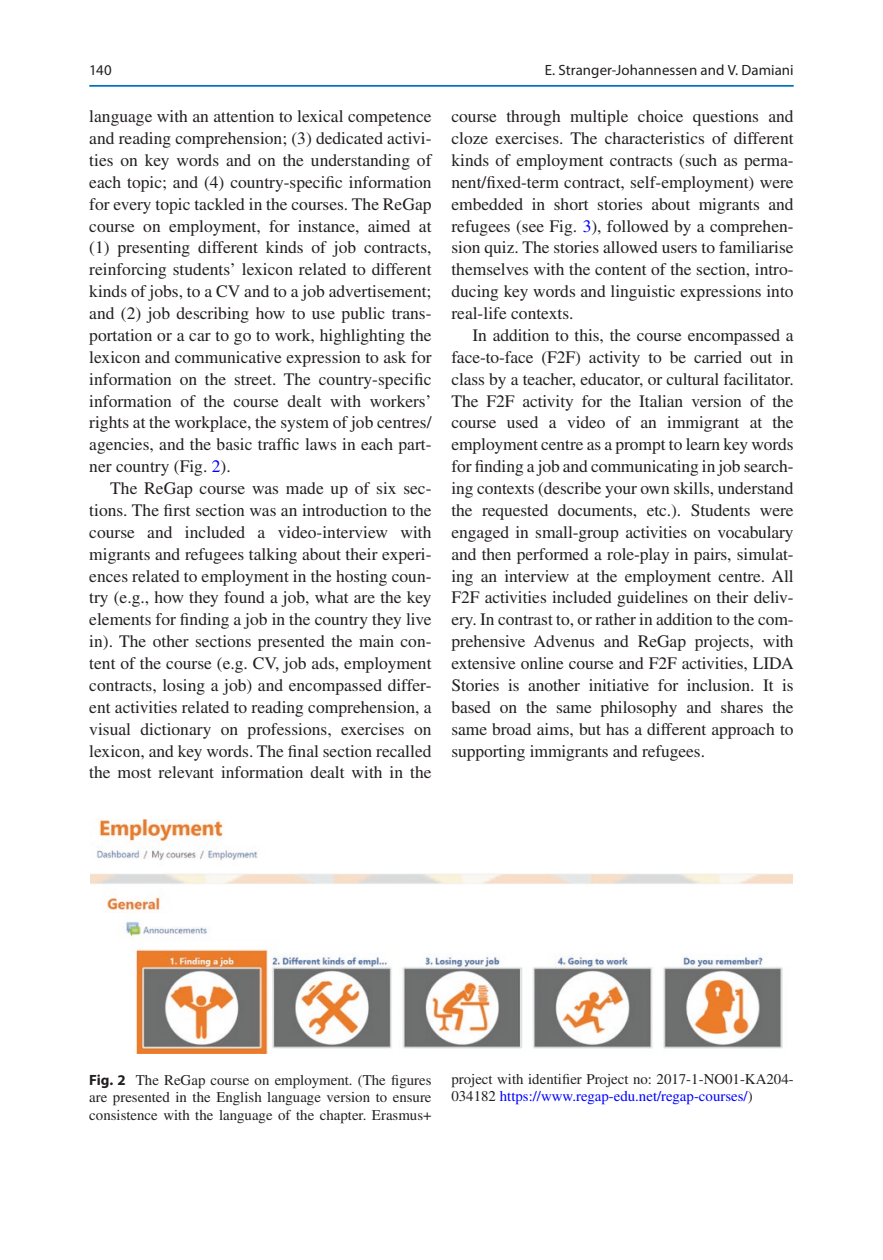
<style>
.page{position:relative;width:883px;height:1260px;background:#fff}
.page>*{position:absolute;margin:0;border:0;box-sizing:border-box;transform-origin:0 0}
.Text{font:17.5px/21.9px "Times LT Std";color:#231f20;text-align:justify}
.t1{font:14.88px/17.5px "Times LT Std";color:#231f20;text-align:justify}
.t2{font:14.88px "Myriad Pro";letter-spacing:.005em;color:#231f20}
.s1{color:#00f}
.s2{font-family:"Myriad Pro";font-weight:700}
</style>
<div class="page">
<img style="left:90px;top:819px;width:703px;height:235px">
<hr style="left:89px;top:85px;width:705px;height:2px;background:#0073bc">
<p class="t2" style="left:89px;top:61px;width:24px">140</p>
<p class="Text" style="left:89px;top:105px;width:344px">language with an attention to lexical competence and reading comprehension; (3) dedicated activi&shy;ties on key words and on the understanding of each topic; and (4) country-specific information for every topic tackled in the courses. The ReGap course on employment, for instance, aimed at (1) presenting different kinds of job contracts, reinforcing students’ lexicon related to different kinds of jobs, to a CV and to a job advertisement; and (2) job describing how to use public trans&shy;portation or a car to go to work, highlighting the lexicon and communicative expression to ask for information on the street. The country-specific information of the course dealt with workers’ rights at the workplace, the system of job centres/ agencies, and the basic traffic laws in each part&shy;ner country (Fig. <span class="s1">2</span>).</p>
<p class="Text" style="left:89px;top:477px;width:344px;text-indent:21px">The ReGap course was made up of six sec&shy;tions. The first section was an introduction to the course and included a video-interview with migrants and refugees talking about their experi&shy;ences related to employment in the hosting coun&shy;try (e.g., how they found a job, what are the key elements for finding a job in the country they live in). The other sections presented the main con&shy;tent of the course (e.g. CV, job ads, employment contracts, losing a job) and encompassed differ&shy;ent activities related to reading comprehension, a visual dictionary on professions, exercises on lexicon, and key words. The final section recalled the most relevant information dealt with in the</p>
<p class="t2" style="left:545px;top:61px;width:250px">E. Stranger-Johannessen and V. Damiani</p>
<p class="Text" style="left:451px;top:105px;width:344px">course through multiple choice questions and cloze exercises. The characteristics of different kinds of employment contracts (such as perma&shy;nent/fixed-term contract, self-employment) were embedded in short stories about migrants and refugees (see Fig. <span class="s1">3</span>), followed by a comprehen&shy;sion quiz. The stories allowed users to familiarise themselves with the content of the section, intro&shy;ducing key words and linguistic expressions into real-life contexts.</p>
<p class="Text" style="left:451px;top:324px;width:344px;text-indent:21px">In addition to this, the course encompassed a face-to-face (F2F) activity to be carried out in class by a teacher, educator, or cultural facilitator.<br>The F2F activity for the Italian version of the course used a video of an immigrant at the employment centre as a prompt to learn key words for finding a job and communicating in job search&shy;ing contexts (describe your own skills, understand the requested documents, etc.). Students were engaged in small-group activities on vocabulary and then performed a role-play in pairs, simulat&shy;ing an interview at the employment centre. All F2F activities included guidelines on their deliv&shy;ery. In contrast to, or rather in addition to the com&shy;prehensive Advenus and ReGap projects, with extensive online course and F2F activities, LIDA Stories is another initiative for inclusion. It is based on the same philosophy and shares the same broad aims, but has a different approach to supporting immigrants and refugees.</p>
<p class="t1" style="left:89px;top:1071px;width:344px"><span class="s2">Fig. 2</span> The ReGap course on employment. (The figures are presented in the English language version to ensure consistence with the language of the chapter. Erasmus+</p>
<p class="t1" style="left:451px;top:1070px;width:344px">project with identifier Project no: 2017-1-NO01-KA204-<br>034182 <span class="s1">https://www.regap-edu.net/regap-courses/</span>)</p>
</div>
